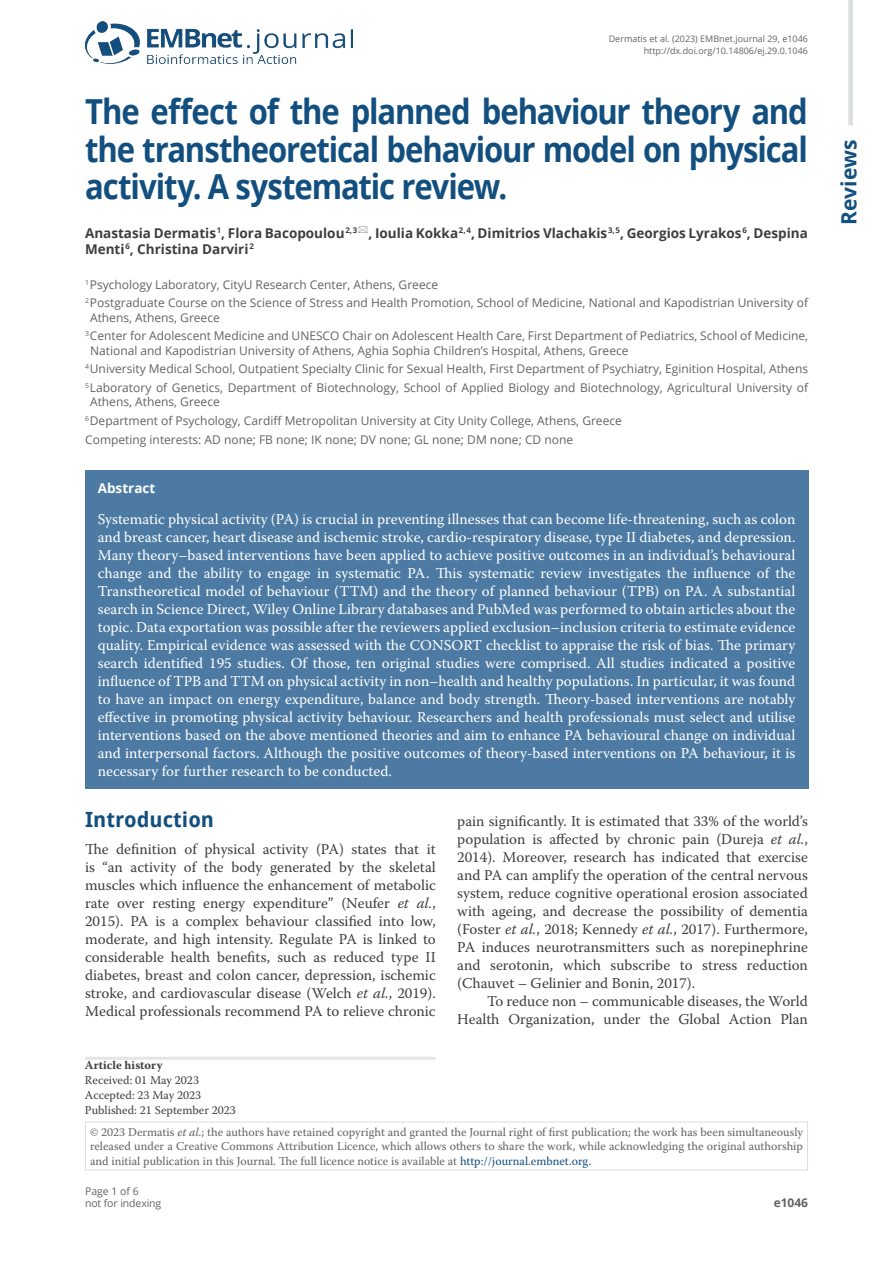
<style>
.page{position:relative;width:893px;height:1263px;background:#fff}
.page>*{position:absolute;margin:0;border:0;box-sizing:border-box;transform-origin:0 0}
.t1{font:700 34.5px/37.5px "Open Sans";letter-spacing:-.035em;color:#124f7f;text-align:justify;scale:.9 1}
.t2{font:700 21px "Droid Sans";color:#124f7f}
.t3{font:700 21px "Open Sans";color:#124f7f}
.t4{font:15px/18px "Warnock Pro";color:#fff;text-align:justify}
.t5{font:15px/18px "Warnock Pro";color:#3e3e3f;text-align:justify}
.t6{font:700 13.5px/16.2px "Open Sans";color:#3e3e3f}
.t7{font:700 13.5px "Open Sans";color:#fff}
.t8{font:12px/18.6px "Open Sans";color:#636366}
.t9{font:12px/14.4px "Warnock Pro";color:#636366;text-align:justify}
.t10{font:12px/15px "Warnock Pro";color:#3e3e3f}
.t11{font:700 12px "Warnock Pro";color:#3e3e3f}
.t12{font:700 12px "Open Sans";letter-spacing:-.01em;color:#636366}
.t13{font:10.5px/12px "Open Sans";letter-spacing:-.01em;color:#636366}
.t14{font:9px/12px "Open Sans";color:#636366;text-align:right}
.s1{font-style:italic}
.s2{color:#124f7f}
</style>
<div class="page">
<div style="left:85px;top:470px;width:723px;height:319px;background:#4c7aa3"></div>
<div style="left:85px;top:1121px;width:723px;height:49px;border:1px solid #dcdddf"></div>
<div style="left:848px;top:0;width:5px;height:125px;background:#dcdddf"></div>
<hr style="left:85px;top:1057px;width:350px;height:3px;background:#e4e5e7">
<img style="left:85px;top:21px;width:268px;height:43px">
<p class="t14" style="left:609px;top:33px;width:201px">Dermatis et al. (2023) EMBnet.journal 29, e1046 http://dx.doi.org/10.14806/ej.29.0.1046</p>
<h1 class="t1" style="left:85px;top:92px;width:805px">The effect of the planned behaviour theory and the transtheoretical behaviour model on physical activity. A systematic review.</h1>
<p class="t6" style="left:85px;top:224px;width:724px">Anastasia Dermatis <sup>1</sup>, Flora Bacopoulou <sup>2,</sup> <sup>3</sup> , Ioulia Kokka <sup>2,</sup> <sup>4</sup>, Dimitrios Vlachakis <sup>3,</sup> <sup>5</sup>, Georgios Lyrakos <sup>6</sup>, Despina<br>Menti <sup>6</sup>, Christina Darviri <sup>2</sup></p>
<p class="t8" style="left:85px;top:275px;width:724px"><sup>1</sup> Psychology Laboratory, CityU Research Center, Athens, Greece<br><sup>2</sup> Postgraduate Course on the Science of Stress and Health Promotion, School of Medicine, National and Kapodistrian University of</p>
<p class="t8" style="left:85px;top:308px;width:724px;text-indent:5px">Athens, Athens, Greece<br><sup>3</sup> Center for Adolescent Medicine and UNESCO Chair on Adolescent Health Care, First Department of Pediatrics, School of Medicine,</p>
<p class="t8" style="left:85px;top:341px;width:724px;text-indent:5px">National and Kapodistrian University of Athens, Aghia Sophia Children’s Hospital, Athens, Greece<br><sup>4</sup> University Medical School, Outpatient Specialty Clinic for Sexual Health, First Department of Psychiatry, Eginition Hospital, Athens<br><sup>5</sup> Laboratory of Genetics, Department of Biotechnology, School of Applied Biology and Biotechnology, Agricultural University of</p>
<p class="t8" style="left:85px;top:392px;width:538px;text-indent:5px">Athens, Athens, Greece<br><sup>6</sup> Department of Psychology, Cardiff Metropolitan University at City Unity College, Athens, Greece<br>Competing interests: AD none; FB none; IK none; DV none; GL none; DM none; CD none</p>
<p class="t7" style="left:98px;top:479px;width:59px">Abstract</p>
<p class="t4" style="left:98px;top:510px;width:699px">Systematic physical activity (PA) is crucial in preventing illnesses that can become life-threatening, such as colon and breast cancer, heart disease and ischemic stroke, cardio-respiratory disease, type II diabetes, and depression.<br>Many theory–based interventions have been applied to achieve positive outcomes in an individual’s behavioural change and the ability to engage in systematic PA. This systematic review investigates the influence of the Transtheoretical model of behaviour (TTM) and the theory of planned behaviour (TPB) on PA. A substantial search in Science Direct, Wiley Online Library databases and PubMed was performed to obtain articles about the topic. Data exportation was possible after the reviewers applied exclusion–inclusion criteria to estimate evidence quality. Empirical evidence was assessed with the CONSORT checklist to appraise the risk of bias. The primary search identified 195 studies. Of those, ten original studies were comprised. All studies indicated a positive influence of TPB and TTM on physical activity in non–health and healthy populations. In particular, it was found to have an impact on energy expenditure, balance and body strength. Theory-based interventions are notably effective in promoting physical activity behaviour. Researchers and health professionals must select and utilise interventions based on the above mentioned theories and aim to enhance PA behavioural change on individual and interpersonal factors. Although the positive outcomes of theory-based interventions on PA behaviour, it is necessary for further research to be conducted.</p>
<h2 class="t2" style="left:85px;top:804px;width:130px">Introduction</h2>
<p class="t5" style="left:85px;top:839px;width:352px">The definition of physical activity (PA) states that it is “an activity of the body generated by the skeletal muscles which influence the enhancement of metabolic rate over resting energy expenditure” (Neufer <span class="s1">et al.</span>, 2015). PA is a complex behaviour classified into low, moderate, and high intensity. Regulate PA is linked to considerable health benefits, such as reduced type II diabetes, breast and colon cancer, depression, ischemic stroke, and cardiovascular disease (Welch <span class="s1">et al.</span>, 2019).<br>Medical professionals recommend PA to relieve chronic</p>
<p class="t5" style="left:457px;top:812px;width:352px">pain significantly. It is estimated that 33% of the world’s population is affected by chronic pain (Dureja <span class="s1">et al.</span>, 2014). Moreover, research has indicated that exercise and PA can amplify the operation of the central nervous system, reduce cognitive operational erosion associated with ageing, and decrease the possibility of dementia (Foster <span class="s1">et al.</span>, 2018; Kennedy <span class="s1">et al.</span>, 2017). Furthermore, PA induces neurotransmitters such as norepinephrine and serotonin, which subscribe to stress reduction (Chauvet – Gelinier and Bonin, 2017).</p>
<p class="t5" style="left:457px;top:992px;width:352px;text-align:right">To reduce non – communicable diseases, the World<br>Health Organization, under the Global Action Plan</p>
<p class="t11" style="left:85px;top:1057px;width:79px">Article history</p>
<p class="t10" style="left:85px;top:1072px;width:152px">Received: 01 May 2023<br>Accepted: 23 May 2023<br>Published: 21 September 2023</p>
<p class="t9" style="left:90px;top:1125px;width:714px">© 2023 Dermatis <span class="s1">et al.</span>; the authors have retained copyright and granted the Journal right of first publication; the work has been simultaneously released under a Creative Commons Attribution Licence, which allows others to share the work, while acknowledging the original authorship and initial publication in this Journal. The full licence notice is available at <span class="s2">http://journal.embnet.org.</span></p>
<p class="t13" style="left:85px;top:1185px;width:78px">Page 1 of 6<br>not for indexing</p>
<p class="t12" style="left:774px;top:1194px;width:36px">e1046</p>
<h2 class="t3" style="left:834px;top:225px;width:87px;rotate:-90deg">Reviews</h2>
</div>
